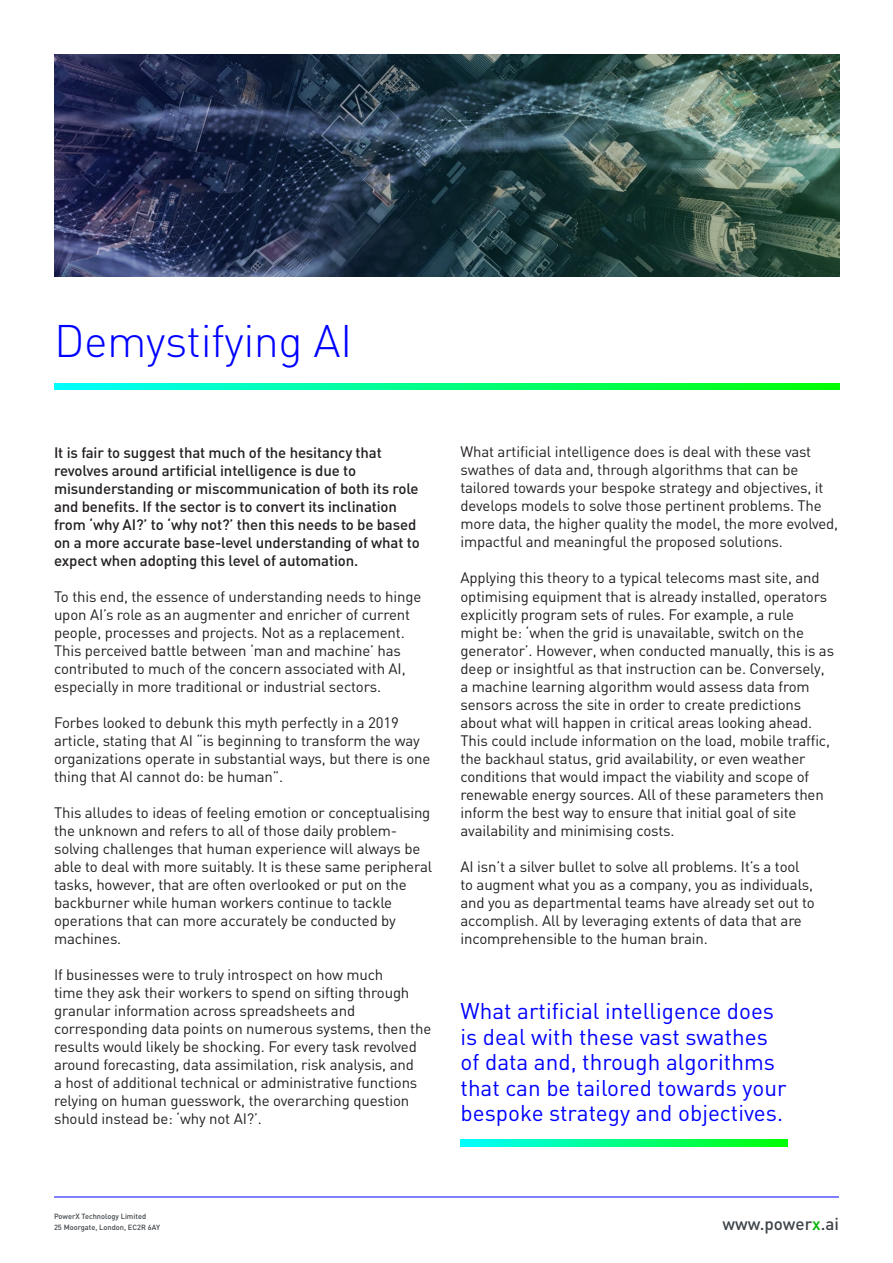
<style>
.page{position:relative;width:893px;height:1263px;background:#fff}
.page>*{position:absolute;margin:0;border:0;box-sizing:border-box;transform-origin:0 0}
.t1{font:300 45px "DIN";letter-spacing:-.01em;color:#00f}
.t2{font:22.5px/25.5px "DIN";color:#00f}
.t3{font:500 17.1px "DIN";color:#3e4449}
.t4{font:15px/18px "DIN";letter-spacing:-.01em;color:#231f20}
.t5{font:500 15px/18px "DIN";letter-spacing:-.01em;color:#231f20}
.t6{font:500 7.5px "DIN";color:#3e4449}
.s1{color:#00b400}
</style>
<div class="page">
<img style="left:54px;top:54px;width:786px;height:222px">
<hr style="left:54px;top:1196px;width:785px;height:1px;background:#00f">
<svg style="left:54px;top:383px;width:785px;height:7px;background:#00ff80"></svg>
<svg style="left:460px;top:1140px;width:327px;height:6px;background:#00ff81"></svg>
<p class="t1" style="left:54px;top:313px;width:300px">Demystifying AI</p>
<p class="t5" style="left:54px;top:443px;width:367px">It is fair to suggest that much of the hesitancy that revolves around artificial intelligence is due to misunderstanding or miscommunication of both its role and benefits. If the sector is to convert its inclination from ‘why AI?’ to ‘why not?’ then this needs to be based on a more accurate base-level understanding of what to expect when adopting this level of automation.</p>
<p class="t4" style="left:54px;top:587px;width:369px">To this end, the essence of understanding needs to hinge upon AI’s role as an augmenter and enricher of current people, processes and projects. Not as a replacement.<br>This perceived battle between ‘man and machine’ has contributed to much of the concern associated with AI, especially in more traditional or industrial sectors.</p>
<p class="t4" style="left:54px;top:713px;width:378px">Forbes looked to debunk this myth perfectly in a 2019 article, stating that AI “is beginning to transform the way organizations operate in substantial ways, but there is one thing that AI cannot do: be human”.</p>
<p class="t4" style="left:54px;top:803px;width:380px">This alludes to ideas of feeling emotion or conceptualising the unknown and refers to all of those daily problem&shy;solving challenges that human experience will always be able to deal with more suitably. It is these same peripheral tasks, however, that are often overlooked or put on the backburner while human workers continue to tackle operations that can more accurately be conducted by machines.</p>
<p class="t4" style="left:54px;top:965px;width:379px">If businesses were to truly introspect on how much<br>time they ask their workers to spend on sifting through granular information across spreadsheets and corresponding data points on numerous systems, then the results would likely be shocking. For every task revolved around forecasting, data assimilation, risk analysis, and<br>a host of additional technical or administrative functions relying on human guesswork, the overarching question should instead be: ‘why not AI?’.</p>
<p class="t4" style="left:460px;top:443px;width:379px">What artificial intelligence does is deal with these vast swathes of data and, through algorithms that can be tailored towards your bespoke strategy and objectives, it develops models to solve those pertinent problems. The more data, the higher quality the model, the more evolved, impactful and meaningful the proposed solutions.</p>
<p class="t4" style="left:460px;top:569px;width:375px">Applying this theory to a typical telecoms mast site, and optimising equipment that is already installed, operators explicitly program sets of rules. For example, a rule might be: ‘when the grid is unavailable, switch on the generator’. However, when conducted manually, this is as deep or insightful as that instruction can be. Conversely, a machine learning algorithm would assess data from sensors across the site in order to create predictions about what will happen in critical areas looking ahead.<br>This could include information on the load, mobile traffic, the backhaul status, grid availability, or even weather conditions that would impact the viability and scope of renewable energy sources. All of these parameters then inform the best way to ensure that initial goal of site availability and minimising costs.</p>
<p class="t4" style="left:460px;top:857px;width:356px">AI isn’t a silver bullet to solve all problems. It’s a tool to augment what you as a company, you as individuals, and you as departmental teams have already set out to accomplish. All by leveraging extents of data that are incomprehensible to the human brain.</p>
<p class="t2" style="left:460px;top:998px;width:327px">What artificial intelligence does is deal with these vast swathes of data and, through algorithms that can be tailored towards your bespoke strategy and objectives.</p>
<p class="t6" style="left:54px;top:1212px;width:94px">PowerX Technology Limited</p>
<p class="t6" style="left:54px;top:1222px;width:108px">25 Moorgate, London, EC2R 6AY</p>
<p class="t3" style="left:722px;top:1213px;width:118px">www.power<span class="s1">x</span>.ai</p>
</div>
